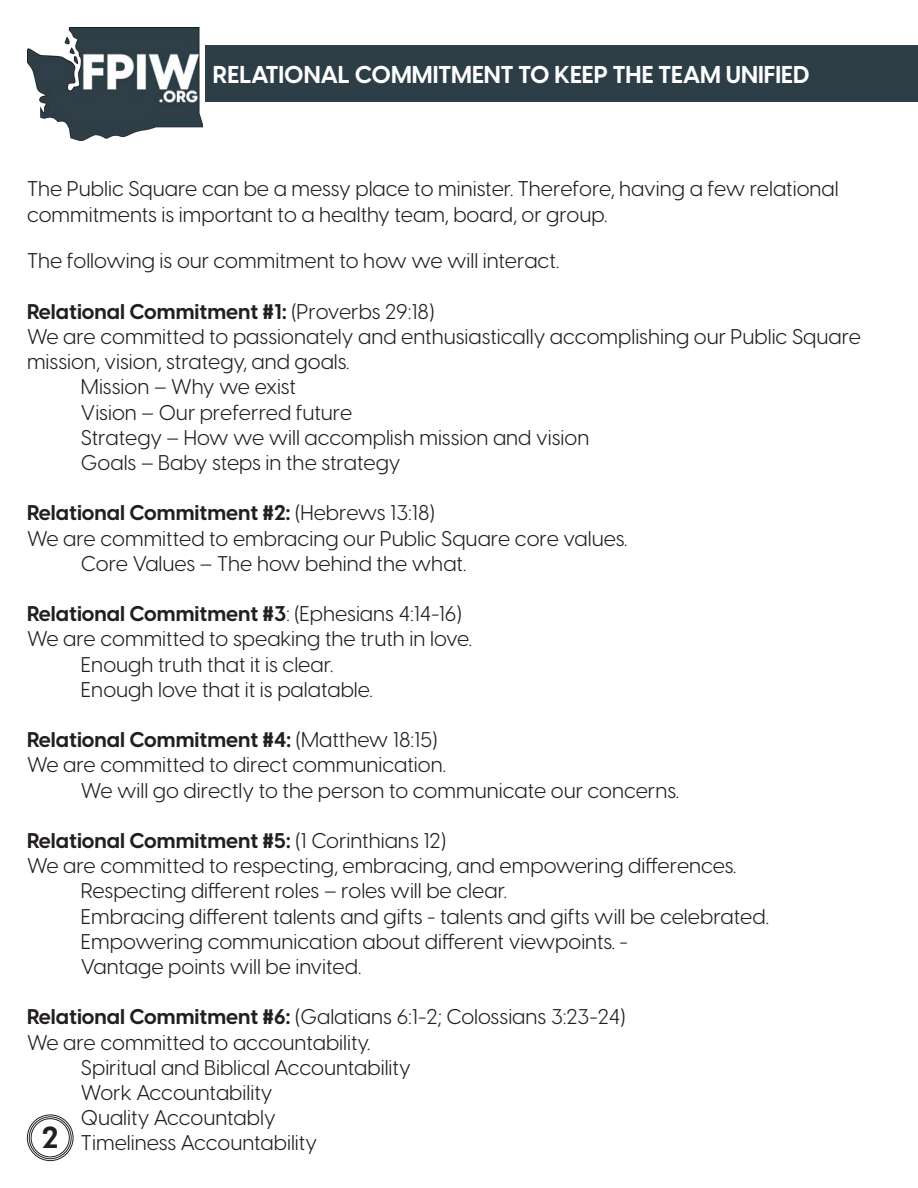
<style>
.page{position:relative;width:918px;height:1188px;background:#fff}
.page>*{position:absolute;margin:0;border:0;box-sizing:border-box;transform-origin:0 0}
.t1{font:700 30px "Visby CF";color:#231f20}
.t2{font:700 24px "Visby CF";color:#fff}
.t3{font:21px/25.2px "Visby CF";color:#231f20}
.s1{font-weight:700}
</style>
<div class="page">
<svg style="left:29px;top:1117px;width:42px;height:42px"></svg>
<div style="left:27px;top:1115px;width:46px;height:46px;border:1px solid #231f20;border-radius:50%"></div>
<div style="left:29px;top:1116px;width:43px;height:43px;border:1px solid #231f20;border-radius:50%"></div>
<div style="left:31px;top:1118px;width:39px;height:39px;border:1px solid #231f20;border-radius:50%"></div>
<div style="left:205px;top:45px;width:713px;height:56px;background:#2e3e46"></div>
<img style="left:27px;top:27px;width:175px;height:114px">
<p class="t2" style="left:213px;top:56px;width:598px">RELATIONAL COMMITMENT TO KEEP THE TEAM UNIFIED</p>
<p class="t3" style="left:27px;top:175px;width:813px">The Public Square can be a messy place to minister. Therefore, having a few relational commitments is important to a healthy team, board, or group.</p>
<p class="t3" style="left:27px;top:247px;width:534px">The following is our commitment to how we will interact.</p>
<p class="t3" style="left:27px;top:297px;width:836px"><span class="s1">Relational Commitment #1:</span> (Proverbs 29:18)<br>We are committed to passionately and enthusiastically accomplishing our Public Square mission, vision, strategy, and goals.</p>
<p class="t3" style="left:81px;top:373px;width:217px">Mission – Why we exist</p>
<p class="t3" style="left:81px;top:398px;width:273px">Vision – Our preferred future</p>
<p class="t3" style="left:81px;top:423px;width:510px">Strategy – How we will accomplish mission and vision</p>
<p class="t3" style="left:81px;top:448px;width:321px">Goals – Baby steps in the strategy</p>
<p class="t3" style="left:27px;top:499px;width:602px"><span class="s1">Relational Commitment #2:</span> (Hebrews 13:18)<br>We are committed to embracing our Public Square core values.</p>
<p class="t3" style="left:81px;top:549px;width:387px">Core Values – The how behind the what.</p>
<p class="t3" style="left:27px;top:600px;width:447px"><span class="s1">Relational Commitment #3</span>: (Ephesians 4:14-16)<br>We are committed to speaking the truth in love.</p>
<p class="t3" style="left:81px;top:650px;width:254px">Enough truth that it is clear.</p>
<p class="t3" style="left:81px;top:675px;width:293px">Enough love that it is palatable.</p>
<p class="t3" style="left:27px;top:726px;width:420px"><span class="s1">Relational Commitment #4:</span> (Matthew 18:15)<br>We are committed to direct communication.</p>
<p class="t3" style="left:81px;top:776px;width:600px">We will go directly to the person to communicate our concerns.</p>
<p class="t3" style="left:27px;top:826px;width:711px"><span class="s1">Relational Commitment #5:</span> (1 Corinthians 12)<br>We are committed to respecting, embracing, and empowering differences.</p>
<p class="t3" style="left:81px;top:877px;width:428px">Respecting different roles – roles will be clear.</p>
<p class="t3" style="left:81px;top:902px;width:689px">Embracing different talents and gifts - talents and gifts will be celebrated.</p>
<p class="t3" style="left:81px;top:927px;width:548px">Empowering communication about different viewpoints. -</p>
<p class="t3" style="left:81px;top:952px;width:282px">Vantage points will be invited.</p>
<p class="t3" style="left:27px;top:1003px;width:600px"><span class="s1">Relational Commitment #6:</span> (Galatians 6:1-2; Colossians 3:23-24)<br>We are committed to accountability.</p>
<p class="t3" style="left:81px;top:1053px;width:331px">Spiritual and Biblical Accountability</p>
<p class="t3" style="left:81px;top:1078px;width:193px">Work Accountability</p>
<p class="t3" style="left:81px;top:1104px;width:196px">Quality Accountably</p>
<p class="t3" style="left:81px;top:1129px;width:238px">Timeliness Accountability</p>
<h1 class="t1" style="left:42px;top:1114px;width:18px">2</h1>
</div>
